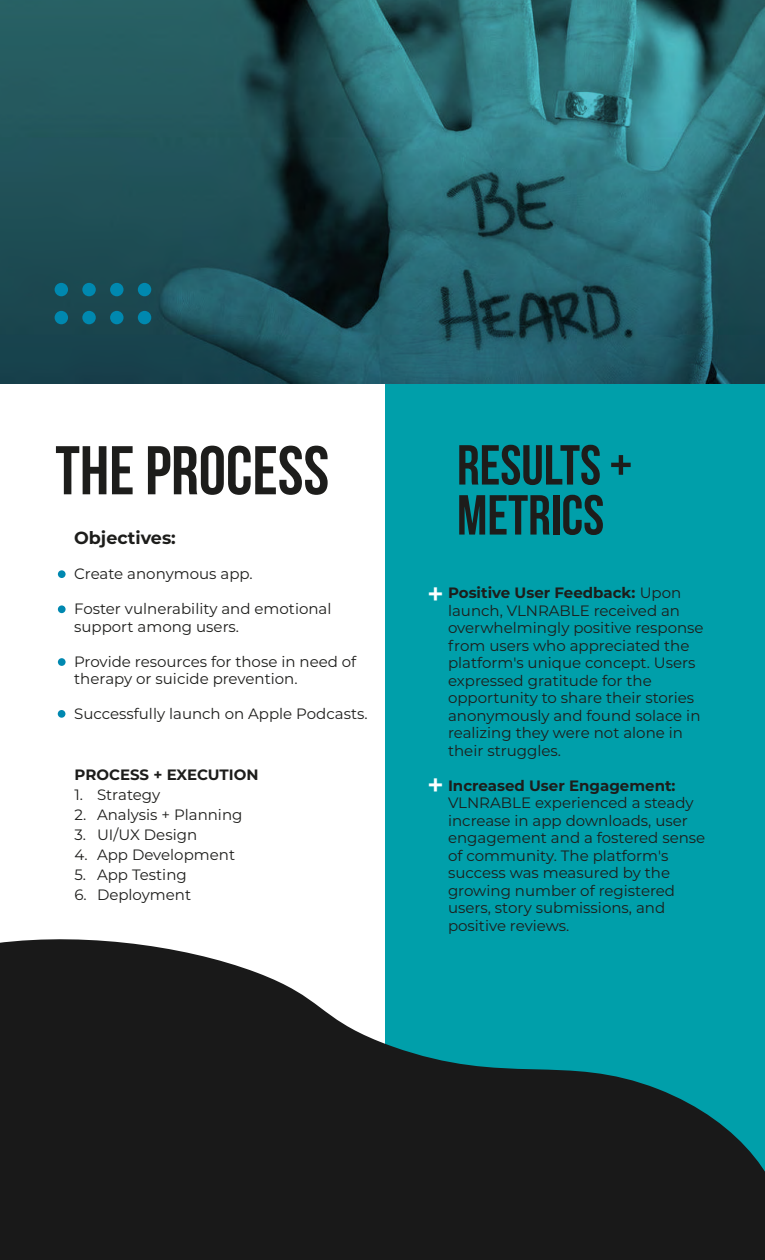
<style>
.page{position:relative;width:765px;height:1260px;background:#fff}
.page>*{position:absolute;margin:0;border:0;box-sizing:border-box;transform-origin:0 0}
.t1{font:68.75px "Bebas Neue";color:#1d1d1b}
.t2{font:56.25px/50px "Bebas Neue";color:#1d1d1b}
.t3{font:37.5px "Bebas Neue";color:#fff}
.t4{font:700 17.5px "Montserrat";color:#1d1d1b}
.t5{font:15px/17.5px "Montserrat";color:#1d1d1b}
.t6{font:700 15px "Montserrat";color:#1d1d1b}
.s1{font-weight:700}
</style>
<div class="page">
<img style="left:0;top:0;width:765px;height:384px">
<div style="left:386px;top:384px;width:379px;height:806px;background:#009faa"></div>
<div style="left:58px;top:570px;width:8px;height:8px;background:#0088b0;border-radius:50%"></div>
<div style="left:58px;top:605px;width:8px;height:8px;background:#0088b0;border-radius:50%"></div>
<div style="left:58px;top:658px;width:8px;height:8px;background:#0088b0;border-radius:50%"></div>
<div style="left:58px;top:710px;width:7px;height:8px;background:#0088b0;border-radius:50%"></div>
<svg style="left:0;top:930px;width:765px;height:330px;fill:#191919"></svg>
<div style="left:138px;top:311px;width:13px;height:13px;background:#0088af;border-radius:50%"></div>
<div style="left:110px;top:311px;width:14px;height:13px;background:#0088af;border-radius:50%"></div>
<div style="left:82px;top:311px;width:14px;height:13px;background:#0088af;border-radius:50%"></div>
<div style="left:55px;top:311px;width:13px;height:13px;background:#0088af;border-radius:50%"></div>
<div style="left:138px;top:283px;width:13px;height:13px;background:#0088af;border-radius:50%"></div>
<div style="left:110px;top:283px;width:14px;height:13px;background:#0088af;border-radius:50%"></div>
<div style="left:82px;top:283px;width:14px;height:13px;background:#0088af;border-radius:50%"></div>
<div style="left:55px;top:283px;width:13px;height:13px;background:#0088af;border-radius:50%"></div>
<h1 class="t1" style="left:55px;top:433px;width:275px">THE PROCESS</h1>
<p class="t4" style="left:74px;top:525px;width:103px">Objectives:</p>
<p class="t5" style="left:74px;top:565px;width:180px">Create anonymous app.</p>
<p class="t5" style="left:74px;top:600px;width:259px">Foster vulnerability and emotional support among users.</p>
<p class="t5" style="left:74px;top:652px;width:284px">Provide resources for those in need of therapy or suicide prevention.</p>
<p class="t5" style="left:74px;top:705px;width:295px">Successfully launch on Apple Podcasts.</p>
<p class="t6" style="left:75px;top:764px;width:186px">PROCESS + EXECUTION</p>
<p class="t5" style="left:75px;top:785px;width:87px">1. Strategy</p>
<p class="t5" style="left:75px;top:805px;width:169px">2. Analysis + Planning</p>
<p class="t5" style="left:75px;top:825px;width:124px">3. UI/UX Design</p>
<p class="t5" style="left:75px;top:845px;width:162px">4. App Development</p>
<p class="t5" style="left:75px;top:865px;width:114px">5. App Testing</p>
<p class="t5" style="left:75px;top:885px;width:118px">6. Deployment</p>
<h2 class="t2" style="left:457px;top:439px;width:177px">RESULTS +<br>METRICS</h2>
<p class="t5" style="left:448px;top:583px;width:257px"><span class="s1">Positive User Feedback:</span> Upon launch, VLNRABLE received an overwhelmingly positive response from users who appreciated the platform's unique concept. Users expressed gratitude for the opportunity to share their stories anonymously and found solace in realizing they were not alone in their struggles.</p>
<p class="t6" style="left:448px;top:774px;width:229px">Increased User Engagement:</p>
<p class="t5" style="left:448px;top:793px;width:259px">VLNRABLE experienced a steady increase in app downloads, user engagement and a fostered sense of community. The platform's success was measured by the growing number of registered users, story submissions, and positive reviews.</p>
<h3 class="t3" style="left:428px;top:574px;width:16px">+</h3>
<h3 class="t3" style="left:428px;top:765px;width:16px">+</h3>
</div>
